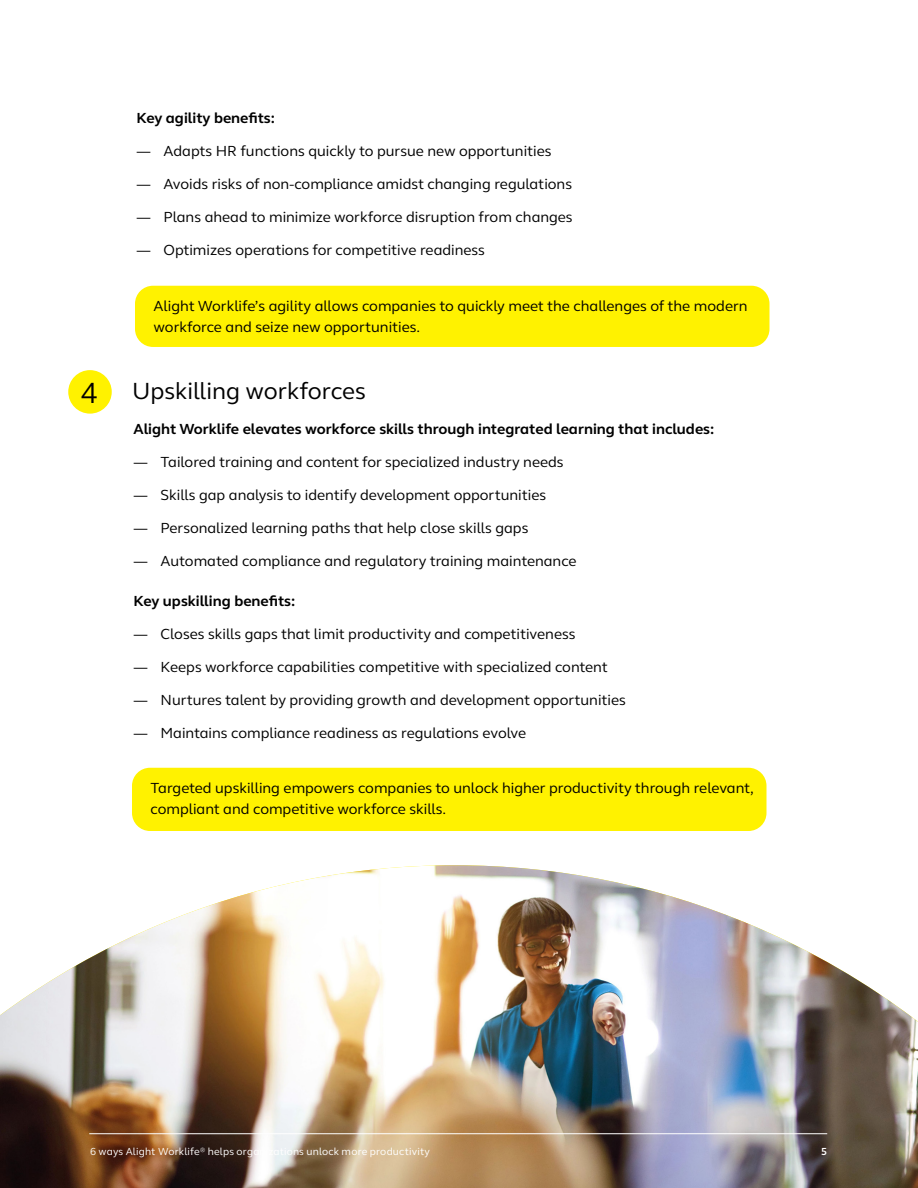
<style>
.page{position:relative;width:918px;height:1188px;background:#fff}
.page>*{position:absolute;margin:0;border:0;box-sizing:border-box;transform-origin:0 0}
.t1{font:30px "FS Thrive Elliot";color:#000}
.t2{font:24px "FS Thrive Elliot";color:#000}
.t3{font:15px/21px "FS Thrive Elliot";color:#000}
.t4{font:700 15px "FS Thrive Elliot";color:#000}
.t5{font:10.5px "FS Thrive Elliot";letter-spacing:.015em;color:#fff}
.t6{font:700 10.5px "FS Thrive Elliot";color:#fff}
</style>
<div class="page">
<img style="left:0;top:1022px;width:918px;height:166px">
<img style="left:0;top:865px;width:918px;height:157px">
<hr style="left:89px;top:1133px;width:738px;height:1px;background:#fff">
<div style="left:132px;top:768px;width:634px;height:63px;background:#fff200;border-radius:18px"></div>
<div style="left:68px;top:370px;width:44px;height:44px;background:#fff200;border-radius:50%"></div>
<div style="left:135px;top:286px;width:635px;height:61px;background:#fff200;border-radius:18px"></div>
<p class="t4" style="left:136px;top:109px;width:140px">Key agility benefits:</p>
<p class="t3" style="left:136px;top:141px;width:417px">— Adapts HR functions quickly to pursue new opportunities</p>
<p class="t3" style="left:136px;top:174px;width:437px">— Avoids risks of non-compliance amidst changing regulations</p>
<p class="t3" style="left:136px;top:207px;width:438px">— Plans ahead to minimize workforce disruption from changes</p>
<p class="t3" style="left:136px;top:240px;width:350px">— Optimizes operations for competitive readiness</p>
<h1 class="t1" style="left:81px;top:375px;width:19px">4</h1>
<p class="t3" style="left:154px;top:295px;width:596px">Alight Worklife’s agility allows companies to quickly meet the challenges of the modern workforce and seize new opportunities.</p>
<h2 class="t2" style="left:132px;top:376px;width:235px">Upskilling workforces</h2>
<p class="t4" style="left:134px;top:420px;width:582px">Alight Worklife elevates workforce skills through integrated learning that includes:</p>
<p class="t3" style="left:134px;top:452px;width:432px">— Tailored training and content for specialized industry needs</p>
<p class="t3" style="left:134px;top:485px;width:414px">— Skills gap analysis to identify development opportunities</p>
<p class="t3" style="left:134px;top:518px;width:396px">— Personalized learning paths that help close skills gaps</p>
<p class="t3" style="left:134px;top:551px;width:445px">— Automated compliance and regulatory training maintenance</p>
<p class="t4" style="left:134px;top:591px;width:163px">Key upskilling benefits:</p>
<p class="t3" style="left:134px;top:623px;width:444px">— Closes skills gaps that limit productivity and competitiveness</p>
<p class="t3" style="left:134px;top:656px;width:476px">— Keeps workforce capabilities competitive with specialized content</p>
<p class="t3" style="left:134px;top:689px;width:494px">— Nurtures talent by providing growth and development opportunities</p>
<p class="t3" style="left:134px;top:722px;width:394px">— Maintains compliance readiness as regulations evolve</p>
<p class="t3" style="left:151px;top:777px;width:605px">Targeted upskilling empowers companies to unlock higher productivity through relevant, compliant and competitive workforce skills.</p>
<p class="t5" style="left:90px;top:1146px;width:342px">6 ways Alight Worklife<sup>®</sup> helps organizations unlock more productivity</p>
<p class="t6" style="left:821px;top:1145px;width:8px">5</p>
</div>
